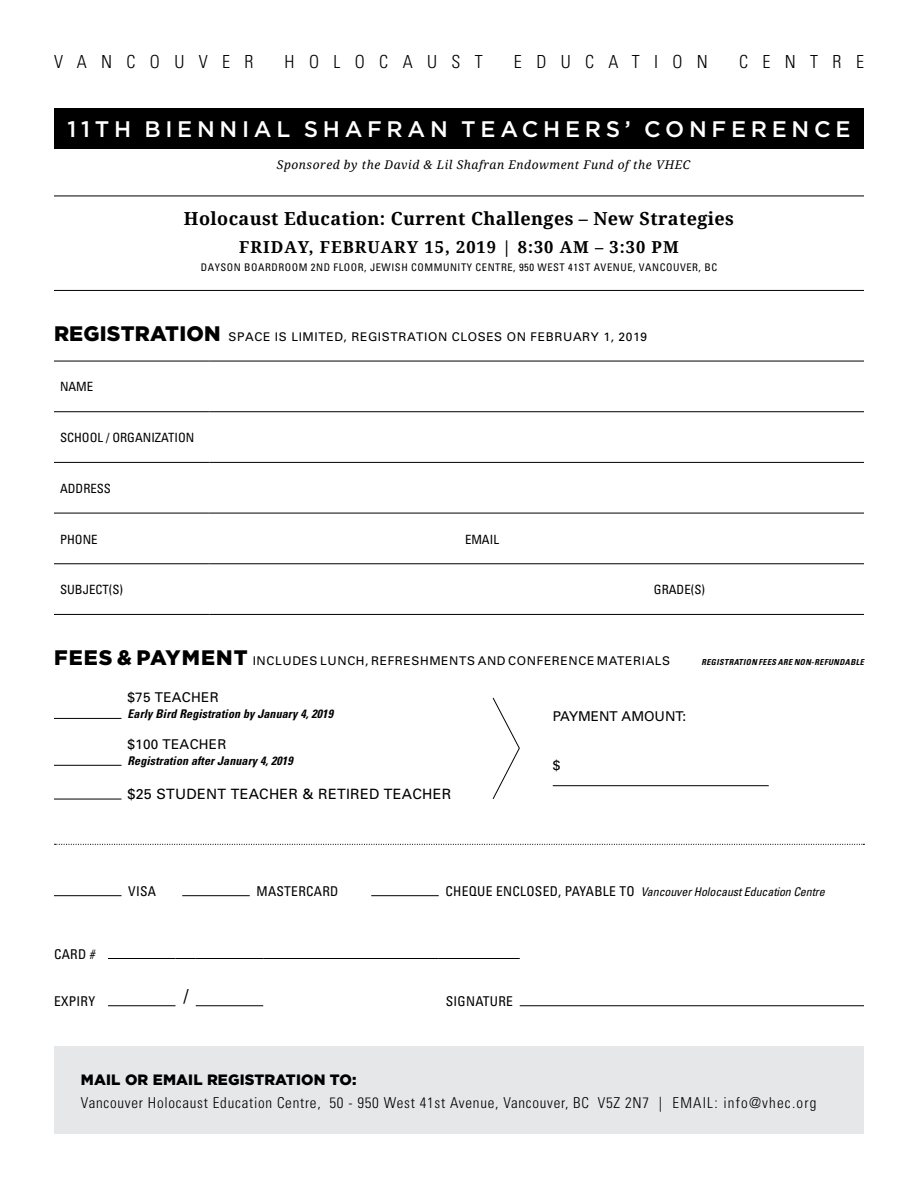
<style>
.page{position:relative;width:918px;height:1188px;background:#fff}
.page>*{position:absolute;margin:0;border:0;box-sizing:border-box;transform-origin:0 0}
.t1{font:500 22.5px "Gotham";letter-spacing:.21em;color:#fff}
.t2{font:700 18px "Droid Serif";letter-spacing:.02em;color:#000}
.t3{font:300 condensed 18px "Univers";letter-spacing:.8em;color:#000}
.t4{font:condensed 18px "Univers";color:#000}
.t5{font:700 16.5px "Droid Serif";letter-spacing:.06em;color:#000}
.t6{font:300 condensed 15px "Univers";letter-spacing:.05em;color:#000}
.t7{font:900 15px "Gotham";letter-spacing:.01em;color:#000}
.t8{font:14.25px "Univers";letter-spacing:.02em;color:#000}
.t9{font:condensed 13.5px "Univers";letter-spacing:.02em;color:#000}
.t10{font:13.5px "Univers";letter-spacing:.02em;color:#000}
.t11{font:13.5px "Univers";color:#000}
.t12{font:condensed 12.75px "Univers";color:#000}
.t13{font:12px "Univers";letter-spacing:.05em;color:#000}
.t14{font:italic 700 condensed 12px "Univers";letter-spacing:.01em;color:#000}
.t15{font:italic condensed 12px "Univers";letter-spacing:-.01em;color:#000}
.t16{font:italic 12px "Droid Serif";letter-spacing:.045em;color:#000}
.t17{font:condensed 10.5px "Univers";letter-spacing:.05em;color:#000}
.t18{font:italic 700 condensed 8.25px "Univers";letter-spacing:.05em;color:#000}
.s1{font-family:"Gotham";font-weight:900;font-size:21px}
.s2{font-style:normal;font-size:13.5px}
</style>
<div class="page">
<div style="left:54px;top:1046px;width:810px;height:88px;background:#e6e7e8"></div>
<svg style="left:55px;top:844px;width:809px;height:1px"></svg>
<hr style="left:54px;top:196px;width:810px;height:1px;background:#000">
<hr style="left:54px;top:290px;width:810px;height:1px;background:#000">
<div style="left:54px;top:108px;width:810px;height:40px;background:#000"></div>
<hr style="left:54px;top:361px;width:155px;height:1px;background:#000">
<hr style="left:209px;top:361px;width:250px;height:1px;background:#000">
<hr style="left:459px;top:361px;width:189px;height:1px;background:#000">
<hr style="left:648px;top:361px;width:108px;height:1px;background:#000">
<hr style="left:756px;top:361px;width:108px;height:1px;background:#000">
<hr style="left:54px;top:411px;width:155px;height:1px;background:#000">
<hr style="left:209px;top:411px;width:250px;height:1px;background:#000">
<hr style="left:459px;top:411px;width:189px;height:1px;background:#000">
<hr style="left:648px;top:411px;width:108px;height:1px;background:#000">
<hr style="left:756px;top:411px;width:108px;height:1px;background:#000">
<hr style="left:54px;top:462px;width:155px;height:1px;background:#000">
<hr style="left:209px;top:462px;width:250px;height:1px;background:#000">
<hr style="left:459px;top:462px;width:189px;height:1px;background:#000">
<hr style="left:648px;top:462px;width:108px;height:1px;background:#000">
<hr style="left:756px;top:462px;width:108px;height:1px;background:#000">
<hr style="left:54px;top:513px;width:155px;height:1px;background:#000">
<hr style="left:209px;top:513px;width:250px;height:1px;background:#000">
<hr style="left:459px;top:513px;width:189px;height:1px;background:#000">
<hr style="left:648px;top:513px;width:108px;height:1px;background:#000">
<hr style="left:756px;top:513px;width:108px;height:1px;background:#000">
<hr style="left:54px;top:564px;width:155px;height:1px;background:#000">
<hr style="left:209px;top:564px;width:250px;height:1px;background:#000">
<hr style="left:459px;top:564px;width:189px;height:1px;background:#000">
<hr style="left:648px;top:564px;width:108px;height:1px;background:#000">
<hr style="left:756px;top:564px;width:108px;height:1px;background:#000">
<hr style="left:54px;top:614px;width:155px;height:1px;background:#000">
<hr style="left:209px;top:614px;width:250px;height:1px;background:#000">
<hr style="left:459px;top:614px;width:189px;height:1px;background:#000">
<hr style="left:648px;top:614px;width:108px;height:1px;background:#000">
<hr style="left:756px;top:614px;width:108px;height:1px;background:#000">
<hr style="left:54px;top:718px;width:68px;height:1px;background:#000">
<hr style="left:54px;top:765px;width:68px;height:1px;background:#000">
<hr style="left:54px;top:799px;width:68px;height:1px;background:#000">
<svg style="left:492px;top:697px;width:28px;height:102px"></svg>
<hr style="left:553px;top:785px;width:216px;height:1px;background:#000">
<hr style="left:54px;top:895px;width:68px;height:1px;background:#000">
<hr style="left:182px;top:895px;width:68px;height:1px;background:#000">
<hr style="left:371px;top:895px;width:68px;height:1px;background:#000">
<hr style="left:108px;top:1005px;width:68px;height:1px;background:#000">
<hr style="left:196px;top:1005px;width:67px;height:1px;background:#000">
<hr style="left:520px;top:1005px;width:344px;height:1px;background:#000">
<hr style="left:108px;top:958px;width:68px;height:1px;background:#000">
<svg style="left:176px;top:958px;width:20px;height:1px"></svg>
<hr style="left:196px;top:958px;width:67px;height:1px;background:#000">
<hr style="left:263px;top:958px;width:176px;height:1px;background:#000">
<hr style="left:439px;top:958px;width:81px;height:1px;background:#000">
<h2 class="t3" style="left:54px;top:51px;width:201px">VANCOUVER</h2>
<h2 class="t3" style="left:285px;top:51px;width:200px">HOLOCAUST</h2>
<h2 class="t3" style="left:514px;top:51px;width:195px">EDUCATION</h2>
<h2 class="t3" style="left:739px;top:51px;width:126px">CENTRE</h2>
<h1 class="t1" style="left:68px;top:115px;width:785px">11TH BIENNIAL SHAFRAN TEACHERS’ CONFERENCE</h1>
<p class="t16" style="left:277px;top:156px;width:415px">Sponsored by the David &amp; Lil Shafran Endowment Fund of the VHEC</p>
<h2 class="t2" style="left:184px;top:206px;width:552px">Holocaust Education: Current Challenges – New Strategies</h2>
<h3 class="t5" style="left:239px;top:235px;width:441px">FRIDAY, FEBRUARY 15, 2019 | 8:30 AM – 3:30 PM</h3>
<p class="t17" style="left:201px;top:261px;width:518px">DAYSON BOARDROOM 2ND FLOOR, JEWISH COMMUNITY CENTRE, 950 WEST 41ST AVENUE, VANCOUVER, BC</p>
<p class="t13" style="left:54px;top:330px;width:595px"><span class="s1">REGISTRATION</span> SPACE IS LIMITED, REGISTRATION CLOSES ON FEBRUARY 1, 2019</p>
<p class="t12" style="left:60px;top:379px;width:35px">NAME</p>
<p class="t12" style="left:60px;top:430px;width:136px">SCHOOL / ORGANIZATION</p>
<p class="t12" style="left:60px;top:480px;width:53px">ADDRESS</p>
<p class="t12" style="left:60px;top:531px;width:39px">PHONE</p>
<p class="t12" style="left:465px;top:531px;width:35px">EMAIL</p>
<p class="t12" style="left:60px;top:582px;width:65px">SUBJECT(S)</p>
<p class="t12" style="left:654px;top:582px;width:53px">GRADE(S)</p>
<p class="t13" style="left:54px;top:654px;width:618px"><span class="s1">FEES &amp; PAYMENT</span> INCLUDES LUNCH, REFRESHMENTS AND CONFERENCE MATERIALS</p>
<p class="t18" style="left:701px;top:657px;width:164px">REGISTRATION FEES ARE NON-REFUNDABLE</p>
<p class="t10" style="left:128px;top:689px;width:93px">$75 TEACHER</p>
<p class="t14" style="left:128px;top:707px;width:207px">Early Bird Registration by January 4, 2019</p>
<p class="t10" style="left:128px;top:736px;width:100px">$100 TEACHER</p>
<p class="t14" style="left:128px;top:754px;width:167px">Registration after January 4, 2019</p>
<p class="t8" style="left:128px;top:786px;width:325px">$25 STUDENT TEACHER &amp; RETIRED TEACHER</p>
<p class="t11" style="left:553px;top:708px;width:135px">PAYMENT AMOUNT:</p>
<p class="t10" style="left:553px;top:757px;width:9px">$</p>
<p class="t9" style="left:128px;top:882px;width:29px">VISA</p>
<p class="t9" style="left:256px;top:882px;width:83px">MASTERCARD</p>
<p class="t15" style="left:446px;top:884px;width:381px"><span class="s2">CHEQUE ENCLOSED, PAYABLE TO</span> Vancouver Holocaust Education Centre</p>
<p class="t9" style="left:54px;top:945px;width:43px">CARD #</p>
<p class="t9" style="left:54px;top:992px;width:43px">EXPIRY</p>
<h2 class="t4" style="left:184px;top:984px;width:7px">/</h2>
<p class="t9" style="left:446px;top:992px;width:69px">SIGNATURE</p>
<p class="t7" style="left:81px;top:1070px;width:277px">MAIL OR EMAIL REGISTRATION TO:</p>
<p class="t6" style="left:81px;top:1094px;width:737px">Vancouver Holocaust Education Centre, 50 - 950 West 41st Avenue, Vancouver, BC V5Z 2N7 | EMAIL: info@vhec.org</p>
</div>
